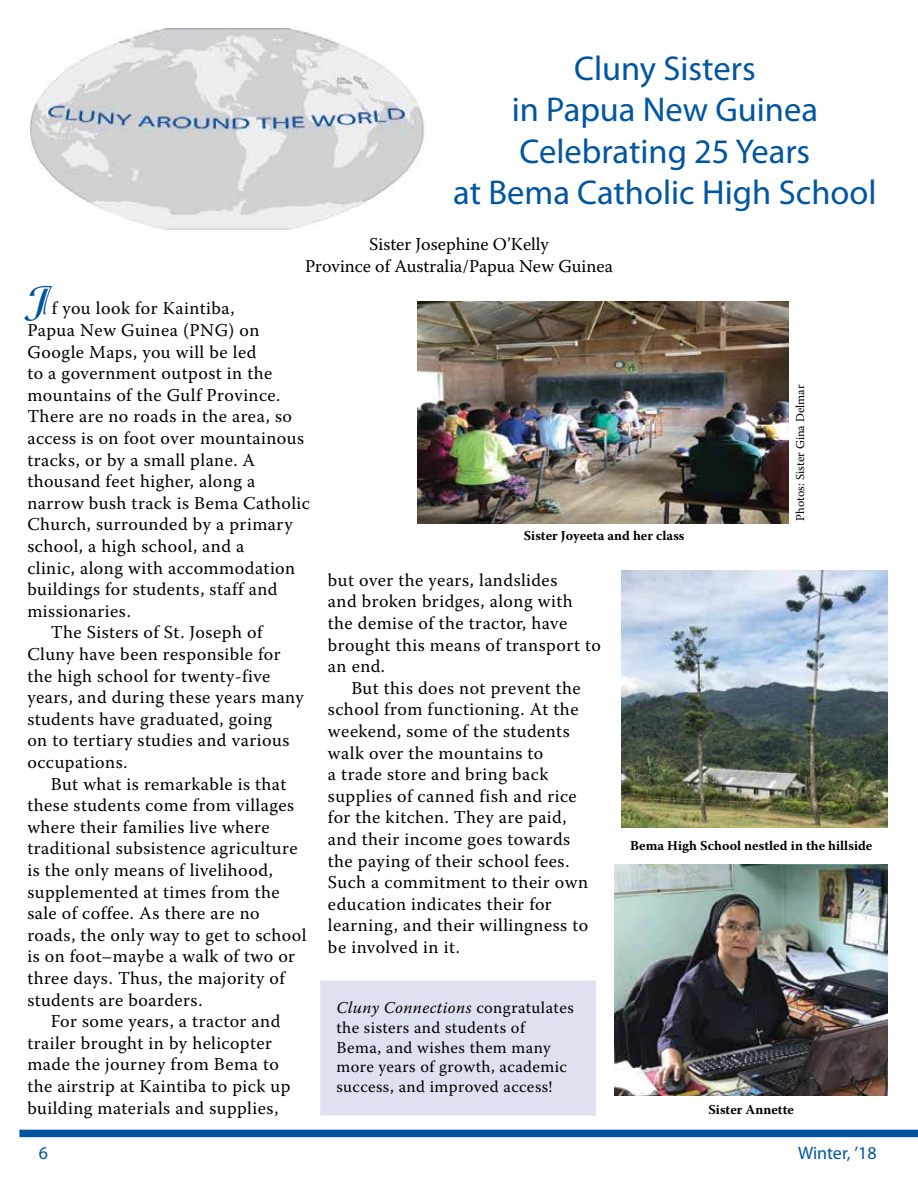
<style>
.page{position:relative;width:918px;height:1188px;background:#fff}
.page>*{position:absolute;margin:0;border:0;box-sizing:border-box;transform-origin:0 0}
.t1{font:700 45px "Isadora";color:#0055a1}
.t2{font:34.5px/41.4px "Myriad Pro";color:#0055a1;text-align:center}
.t3{font:18px/21.6px "Warnock Pro";letter-spacing:.025em;color:#000}
.t4{font:18px/21.6px "Warnock Pro";color:#000;text-align:center}
.t5{font:18px "Myriad Pro";color:#0055a1}
.t6{font:16.5px/19.8px "Warnock Pro";letter-spacing:.025em;color:#000}
.t7{font:700 13.5px "Warnock Pro";color:#000}
.t8{font:12px "Warnock Pro";color:#000}
.s1{font-style:italic}
</style>
<div class="page">
<img style="left:30px;top:28px;width:397px;height:202px">
<div style="left:19px;top:1130px;width:899px;height:7px;background:#00549e"></div>
<div style="left:320px;top:981px;width:276px;height:135px;background:#dee1f0;border:2px solid #dee1f0"></div>
<img style="left:417px;top:301px;width:372px;height:223px">
<img style="left:614px;top:864px;width:274px;height:232px">
<img style="left:621px;top:570px;width:267px;height:258px">
<h2 class="t2" style="left:453px;top:47px;width:425px">Cluny Sisters<br>in Papua New Guinea<br>Celebrating 25 Years<br>at Bema Catholic High School</h2>
<p class="t4" style="left:305px;top:233px;width:309px">Sister Josephine O’Kelly<br>Province of Australia/Papua New Guinea</p>
<h1 class="t1" style="left:27px;top:274px;width:25px">J</h1>
<p class="t3" style="left:52px;top:297px;width:184px">f you look for Kaintiba,</p>
<p class="t3" style="left:27px;top:319px;width:234px">Papua New Guinea (PNG) on</p>
<p class="t3" style="left:27px;top:341px;width:231px">Google Maps, you will be led</p>
<p class="t3" style="left:27px;top:362px;width:246px">to a government outpost in the</p>
<p class="t3" style="left:27px;top:384px;width:254px">mountains of the Gulf Province.</p>
<p class="t3" style="left:27px;top:405px;width:266px">There are no roads in the area, so</p>
<p class="t3" style="left:27px;top:427px;width:278px">access is on foot over mountainous</p>
<p class="t3" style="left:27px;top:449px;width:230px">tracks, or by a small plane. A</p>
<p class="t3" style="left:27px;top:470px;width:229px">thousand feet higher, along a</p>
<p class="t3" style="left:27px;top:492px;width:284px">narrow bush track is Bema Catholic</p>
<p class="t3" style="left:27px;top:513px;width:267px">Church, surrounded by a primary</p>
<p class="t3" style="left:27px;top:535px;width:219px">school, a high school, and a</p>
<p class="t3" style="left:27px;top:557px;width:269px">clinic, along with accommodation</p>
<p class="t3" style="left:27px;top:578px;width:252px">buildings for students, staff and</p>
<p class="t3" style="left:27px;top:600px;width:105px">missionaries.</p>
<p class="t3" style="left:51px;top:621px;width:213px">The Sisters of St. Joseph of</p>
<p class="t3" style="left:27px;top:643px;width:255px">Cluny have been responsible for</p>
<p class="t3" style="left:27px;top:665px;width:244px">the high school for twenty-five</p>
<p class="t3" style="left:27px;top:686px;width:278px">years, and during these years many</p>
<p class="t3" style="left:27px;top:708px;width:246px">students have graduated, going</p>
<p class="t3" style="left:27px;top:729px;width:263px">on to tertiary studies and various</p>
<p class="t3" style="left:27px;top:751px;width:102px">occupations.</p>
<p class="t3" style="left:51px;top:773px;width:237px">But what is remarkable is that</p>
<p class="t3" style="left:27px;top:794px;width:268px">these students come from villages</p>
<p class="t3" style="left:27px;top:816px;width:244px">where their families live where</p>
<p class="t3" style="left:27px;top:837px;width:272px">traditional subsistence agriculture</p>
<p class="t3" style="left:27px;top:859px;width:247px">is the only means of livelihood,</p>
<p class="t3" style="left:27px;top:881px;width:254px">supplemented at times from the</p>
<p class="t3" style="left:27px;top:902px;width:234px">sale of coffee. As there are no</p>
<p class="t3" style="left:27px;top:924px;width:281px">roads, the only way to get to school</p>
<p class="t3" style="left:27px;top:945px;width:269px">is on foot–maybe a walk of two or</p>
<p class="t3" style="left:27px;top:967px;width:259px">three days. Thus, the majority of</p>
<p class="t3" style="left:27px;top:989px;width:177px">students are boarders.</p>
<p class="t3" style="left:51px;top:1010px;width:231px">For some years, a tractor and</p>
<p class="t3" style="left:27px;top:1032px;width:246px">trailer brought in by helicopter</p>
<p class="t3" style="left:27px;top:1053px;width:253px">made the journey from Bema to</p>
<p class="t3" style="left:27px;top:1075px;width:265px">the airstrip at Kaintiba to pick up</p>
<p class="t3" style="left:27px;top:1097px;width:253px">building materials and supplies,</p>
<p class="t7" style="left:524px;top:527px;width:162px">Sister Joyeeta and her class</p>
<p class="t8" style="left:793px;top:521px;width:137px;rotate:-90deg">Photos: Sister Gina Delmar</p>
<p class="t3" style="left:328px;top:569px;width:274px">but over the years, landslides<br>and broken bridges, along with the demise of the tractor, have brought this means of transport to an end.</p>
<p class="t3" style="left:328px;top:677px;width:262px;text-indent:23px">But this does not prevent the school from functioning. At the weekend, some of the students walk over the mountains to<br>a trade store and bring back supplies of canned fish and rice for the kitchen. They are paid, and their income goes towards the paying of their school fees.<br>Such a commitment to their own education indicates their for learning, and their willingness to be involved in it.</p>
<p class="t6" style="left:336px;top:997px;width:239px"><span class="s1">Cluny Connections</span> congratulates the sisters and students of<br>Bema, and wishes them many more years of growth, academic success, and improved access!</p>
<p class="t7" style="left:630px;top:837px;width:244px">Bema High School nestled in the hillside</p>
<p class="t7" style="left:708px;top:1101px;width:87px">Sister Annette</p>
<p class="t5" style="left:39px;top:1142px;width:11px">6</p>
<p class="t5" style="left:798px;top:1142px;width:80px">Winter, ’18</p>
</div>
